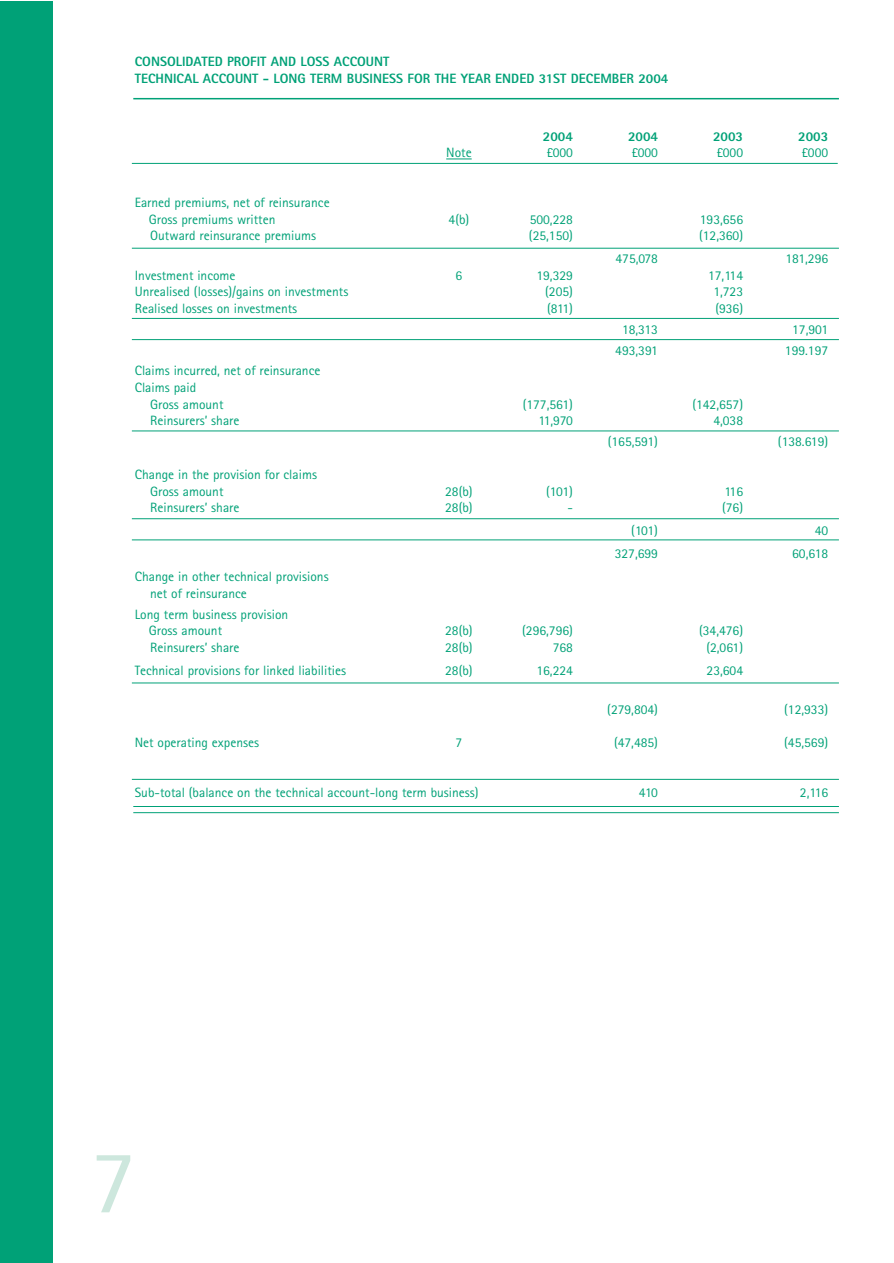
<style>
.page{position:relative;width:894px;height:1263px;background:#fff}
.page>*{position:absolute;margin:0;border:0;box-sizing:border-box;transform-origin:0 0}
.t1{font:90px "Agfa Rotis Semisans";color:#cde7dd}
.t2{font:13.5px/16.6px "Agfa Rotis Sans Serif";color:#00a177}
.t3{font:800 13.5px/16.2px "Agfa Rotis Sans Serif";color:#00a177}
</style>
<div class="page">
<div style="left:0;top:2px;width:53px;height:1261px;background:#00a177"></div>
<svg style="left:446px;top:159px;width:25px;height:1px"></svg>
<hr style="left:132px;top:248px;width:707px;height:1px;background:#00a177">
<hr style="left:132px;top:339px;width:707px;height:1px;background:#00a177">
<hr style="left:132px;top:318px;width:707px;height:1px;background:#00a177">
<hr style="left:133px;top:98px;width:706px;height:1px;background:#00a177">
<hr style="left:132px;top:163px;width:705px;height:1px;background:#00a177">
<hr style="left:132px;top:518px;width:707px;height:1px;background:#00a177">
<hr style="left:132px;top:540px;width:707px;height:1px;background:#00a177">
<hr style="left:132px;top:683px;width:707px;height:1px;background:#00a177">
<hr style="left:132px;top:779px;width:707px;height:1px;background:#00a177">
<hr style="left:133px;top:806px;width:706px;height:1px;background:#00a177">
<hr style="left:133px;top:812px;width:706px;height:1px;background:#00a177">
<hr style="left:132px;top:431px;width:707px;height:1px;background:#00a177">
<p class="t3" style="left:135px;top:55px;width:535px">CONSOLIDATED PROFIT AND LOSS ACCOUNT<br>TECHNICAL ACCOUNT - LONG TERM BUSINESS FOR THE YEAR ENDED 31ST DECEMBER 2004</p>
<p class="t3" style="left:543px;top:129px;width:32px">2004</p>
<p class="t3" style="left:628px;top:129px;width:32px">2004</p>
<p class="t3" style="left:713px;top:129px;width:32px">2003</p>
<p class="t3" style="left:798px;top:129px;width:32px">2003</p>
<p class="t2" style="left:149px;top:195px;width:182px;text-indent:-14px">Earned premiums, net of reinsurance<br>Gross premiums written</p>
<p class="t2" style="left:446px;top:146px;width:27px">Note</p>
<p class="t2" style="left:546px;top:146px;width:28px">£000</p>
<p class="t2" style="left:632px;top:146px;width:28px">£000</p>
<p class="t2" style="left:717px;top:146px;width:28px">£000</p>
<p class="t2" style="left:802px;top:146px;width:28px">£000</p>
<p class="t2" style="left:448px;top:212px;width:22px">4(b)</p>
<p class="t2" style="left:529px;top:212px;width:45px">500,228</p>
<p class="t2" style="left:700px;top:212px;width:45px">193,656</p>
<p class="t2" style="left:150px;top:229px;width:167px">Outward reinsurance premiums</p>
<p class="t2" style="left:529px;top:229px;width:46px">(25,150)</p>
<p class="t2" style="left:699px;top:229px;width:46px">(12,360)</p>
<p class="t2" style="left:615px;top:252px;width:44px">475,078</p>
<p class="t2" style="left:785px;top:252px;width:44px">181,296</p>
<p class="t2" style="left:135px;top:268px;width:102px">Investment income</p>
<p class="t2" style="left:455px;top:268px;width:8px">6</p>
<p class="t2" style="left:536px;top:268px;width:38px">19,329</p>
<p class="t2" style="left:708px;top:268px;width:36px">17,114</p>
<p class="t2" style="left:135px;top:285px;width:215px">Unrealised (losses)/gains on investments</p>
<p class="t2" style="left:545px;top:285px;width:29px">(205)</p>
<p class="t2" style="left:713px;top:285px;width:31px">1,723</p>
<p class="t2" style="left:135px;top:301px;width:164px">Realised losses on investments</p>
<p class="t2" style="left:547px;top:301px;width:27px">(811)</p>
<p class="t2" style="left:715px;top:301px;width:29px">(936)</p>
<p class="t2" style="left:622px;top:322px;width:38px">18,313</p>
<p class="t2" style="left:792px;top:322px;width:38px">17,901</p>
<p class="t2" style="left:615px;top:343px;width:44px">493,391</p>
<p class="t2" style="left:785px;top:343px;width:45px">199.197</p>
<p class="t2" style="left:135px;top:364px;width:187px">Claims incurred, net of reinsurance</p>
<p class="t2" style="left:135px;top:380px;width:63px">Claims paid</p>
<p class="t2" style="left:150px;top:397px;width:75px">Gross amount</p>
<p class="t2" style="left:522px;top:397px;width:52px">(177,561)</p>
<p class="t2" style="left:692px;top:397px;width:52px">(142,657)</p>
<p class="t2" style="left:150px;top:414px;width:91px">Reinsurers’ share</p>
<p class="t2" style="left:538px;top:414px;width:36px">11,970</p>
<p class="t2" style="left:713px;top:414px;width:31px">4,038</p>
<p class="t2" style="left:607px;top:434px;width:52px">(165,591)</p>
<p class="t2" style="left:778px;top:434px;width:52px">(138.619)</p>
<p class="t2" style="left:150px;top:468px;width:168px;text-indent:-15px">Change in the provision for claims<br>Gross amount</p>
<p class="t2" style="left:445px;top:484px;width:29px">28(b)</p>
<p class="t2" style="left:546px;top:484px;width:28px">(101)</p>
<p class="t2" style="left:724px;top:484px;width:20px">116</p>
<p class="t2" style="left:150px;top:501px;width:91px">Reinsurers’ share</p>
<p class="t2" style="left:445px;top:501px;width:29px">28(b)</p>
<p class="t2" style="left:567px;top:501px;width:7px">-</p>
<p class="t2" style="left:722px;top:501px;width:23px">(76)</p>
<p class="t2" style="left:631px;top:524px;width:28px">(101)</p>
<p class="t2" style="left:814px;top:524px;width:15px">40</p>
<p class="t2" style="left:614px;top:547px;width:45px">327,699</p>
<p class="t2" style="left:792px;top:547px;width:38px">60,618</p>
<p class="t2" style="left:150px;top:570px;width:180px;text-indent:-15px">Change in other technical provisions net of reinsurance</p>
<p class="t2" style="left:149px;top:607px;width:141px;text-indent:-14px">Long term business provision<br>Gross amount</p>
<p class="t2" style="left:445px;top:624px;width:29px">28(b)</p>
<p class="t2" style="left:522px;top:624px;width:52px">(296,796)</p>
<p class="t2" style="left:699px;top:624px;width:46px">(34,476)</p>
<p class="t2" style="left:150px;top:640px;width:91px">Reinsurers’ share</p>
<p class="t2" style="left:445px;top:640px;width:29px">28(b)</p>
<p class="t2" style="left:552px;top:640px;width:22px">768</p>
<p class="t2" style="left:706px;top:640px;width:38px">(2,061)</p>
<p class="t2" style="left:135px;top:663px;width:213px">Technical provisions for linked liabilities</p>
<p class="t2" style="left:445px;top:663px;width:29px">28(b)</p>
<p class="t2" style="left:536px;top:663px;width:38px">16,224</p>
<p class="t2" style="left:706px;top:663px;width:38px">23,604</p>
<p class="t2" style="left:607px;top:703px;width:52px">(279,804)</p>
<p class="t2" style="left:784px;top:703px;width:46px">(12,933)</p>
<p class="t2" style="left:135px;top:736px;width:126px">Net operating expenses</p>
<p class="t2" style="left:455px;top:736px;width:8px">7</p>
<p class="t2" style="left:614px;top:736px;width:46px">(47,485)</p>
<p class="t2" style="left:784px;top:736px;width:46px">(45,569)</p>
<p class="t2" style="left:135px;top:786px;width:345px">Sub-total (balance on the technical account-long term business)</p>
<p class="t2" style="left:639px;top:786px;width:21px">410</p>
<p class="t2" style="left:800px;top:786px;width:30px">2,116</p>
<h1 class="t1" style="left:91px;top:1148px;width:47px">7</h1>
</div>
